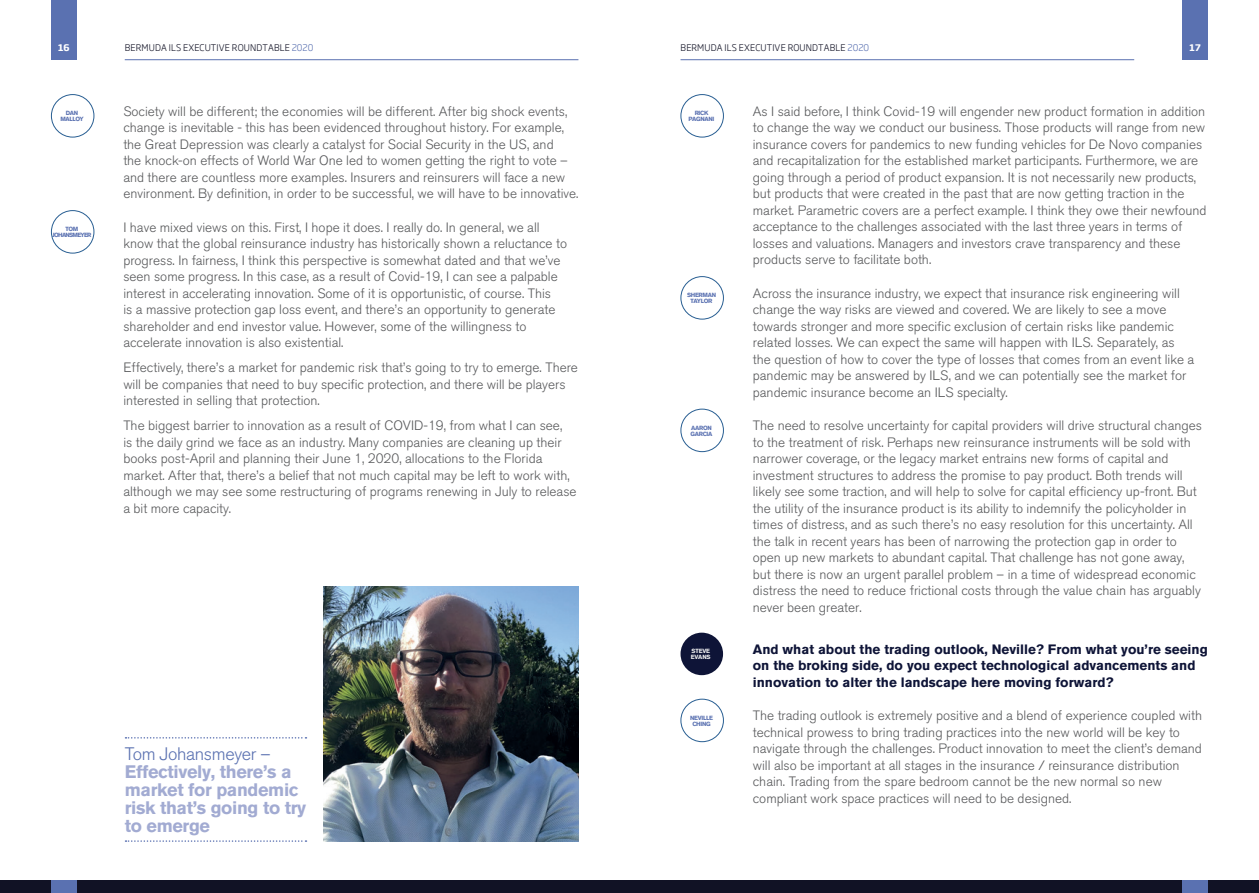
<style>
.page{position:relative;width:1259px;height:893px;background:#fff}
.page>*{position:absolute;margin:0;border:0;box-sizing:border-box;transform-origin:0 0}
.t1{font:700 18px/18px "Akzidenz Grotesk BQ";letter-spacing:-.02em;color:#a2abd2}
.t2{font:300 18px "Akzidenz Grotesk BQ";letter-spacing:-.02em;color:#5a71b1}
.t3{font:300 13.5px/16.5px "Akzidenz Grotesk BQ";color:#57585a}
.t4{font:700 13.5px/16.5px "Akzidenz Grotesk BQ";color:#0e1437}
.t5{font:300 9px "Soho Gothic Pro";letter-spacing:.015em;color:#111225}
.t6{font:700 9px "Soho Gothic Pro";color:#fff}
.t7{font:700 6px/6px "Akzidenz Grotesk BQ";letter-spacing:-.05em;color:#5a71b1;text-align:center}
.t8{font:700 6px/6px "Akzidenz Grotesk BQ";letter-spacing:-.12em;color:#5a71b1;text-align:center}
.t9{font:700 6px/6px "Akzidenz Grotesk BQ";letter-spacing:-.02em;color:#eeeeef}
.s1{color:#5a71b1}
</style>
<div class="page">
<hr style="left:125px;top:59px;width:453px;height:1px;background:#5a71b1">
<hr style="left:680px;top:59px;width:454px;height:1px;background:#5a71b1">
<div style="left:51px;top:0;width:26px;height:60px;background:#5a71b1"></div>
<div style="left:1182px;top:0;width:26px;height:60px;background:#5a71b1"></div>
<div style="left:629px;top:880px;width:630px;height:13px;background:#111225"></div>
<div style="left:0;top:880px;width:629px;height:13px;background:#111225"></div>
<div style="left:51px;top:880px;width:26px;height:13px;background:#5a71b1"></div>
<div style="left:1182px;top:880px;width:26px;height:13px;background:#5a71b1"></div>
<div style="left:51px;top:94px;width:43px;height:43px;border:1px solid #285e92;border-radius:50%"></div>
<div style="left:51px;top:210px;width:43px;height:43px;border:1px solid #285e92;border-radius:50%"></div>
<div style="left:680px;top:94px;width:44px;height:43px;border:1px solid #285e92;border-radius:50%"></div>
<div style="left:680px;top:276px;width:44px;height:43px;border:1px solid #285e92;border-radius:50%"></div>
<div style="left:680px;top:409px;width:44px;height:43px;border:1px solid #285e92;border-radius:50%"></div>
<div style="left:680px;top:633px;width:43px;height:42px;background:#0e1437;border-radius:50%"></div>
<div style="left:680px;top:699px;width:44px;height:43px;border:1px solid #285e92;border-radius:50%"></div>
<svg style="left:125px;top:737px;width:181px;height:2px"></svg>
<svg style="left:125px;top:840px;width:181px;height:2px"></svg>
<img style="left:323px;top:587px;width:255px;height:255px">
<p class="t6" style="left:58px;top:41px;width:13px">16</p>
<p class="t5" style="left:125px;top:41px;width:190px">BERMUDA ILS EXECUTIVE ROUNDTABLE <span class="s1">2020</span></p>
<p class="t5" style="left:680px;top:41px;width:190px">BERMUDA ILS EXECUTIVE ROUNDTABLE <span class="s1">2020</span></p>
<p class="t6" style="left:1189px;top:41px;width:13px">17</p>
<p class="t7" style="left:60px;top:110px;width:25px">DAN<br>MALLOY</p>
<p class="t8" style="left:53px;top:226px;width:40px">TOM<br>JOHANSMEYER</p>
<p class="t3" style="left:123px;top:103px;width:457px">Society will be different; the economies will be different. After big shock events, change is inevitable - this has been evidenced throughout history. For example, the Great Depression was clearly a catalyst for Social Security in the US, and<br>the knock-on effects of World War One led to women getting the right to vote – and there are countless more examples. Insurers and reinsurers will face a new environment. By definition, in order to be successful, we will have to be innovative.</p>
<p class="t3" style="left:123px;top:219px;width:445px">I have mixed views on this. First, I hope it does. I really do. In general, we all know that the global reinsurance industry has historically shown a reluctance to progress. In fairness, I think this perspective is somewhat dated and that we’ve seen some progress. In this case, as a result of Covid-19, I can see a palpable interest in accelerating innovation. Some of it is opportunistic, of course. This<br>is a massive protection gap loss event, and there’s an opportunity to generate shareholder and end investor value. However, some of the willingness to accelerate innovation is also existential.</p>
<p class="t3" style="left:123px;top:360px;width:456px">Effectively, there’s a market for pandemic risk that’s going to try to emerge. There will be companies that need to buy specific protection, and there will be players interested in selling that protection.</p>
<p class="t3" style="left:123px;top:418px;width:455px">The biggest barrier to innovation as a result of COVID-19, from what I can see,<br>is the daily grind we face as an industry. Many companies are cleaning up their books post-April and planning their June 1, 2020, allocations to the Florida market. After that, there’s a belief that not much capital may be left to work with, although we may see some restructuring of programs renewing in July to release a bit more capacity.</p>
<h1 class="t2" style="left:125px;top:743px;width:147px">Tom Johansmeyer –</h1>
<h1 class="t1" style="left:125px;top:763px;width:183px">Effectively, there’s a market for pandemic risk that’s going to try to emerge</h1>
<p class="t7" style="left:688px;top:110px;width:27px">RICK<br>PAGNANI</p>
<p class="t7" style="left:687px;top:292px;width:31px">SHERMAN<br>TAYLOR</p>
<p class="t7" style="left:690px;top:424px;width:23px;text-align:left">AARON<br>GARCIA</p>
<p class="t9" style="left:691px;top:648px;width:21px">STEVE<br>EVANS</p>
<p class="t7" style="left:690px;top:714px;width:24px">NEVILLE<br>CHING</p>
<p class="t3" style="left:753px;top:103px;width:455px">As I said before, I think Covid-19 will engender new product formation in addition to change the way we conduct our business. Those products will range from new insurance covers for pandemics to new funding vehicles for De Novo companies and recapitalization for the established market participants. Furthermore, we are going through a period of product expansion. It is not necessarily new products, but products that were created in the past that are now getting traction in the market. Parametric covers are a perfect example. I think they owe their newfound acceptance to the challenges associated with the last three years in terms of losses and valuations. Managers and investors crave transparency and these products serve to facilitate both.</p>
<p class="t3" style="left:753px;top:285px;width:443px">Across the insurance industry, we expect that insurance risk engineering will change the way risks are viewed and covered. We are likely to see a move towards stronger and more specific exclusion of certain risks like pandemic related losses. We can expect the same will happen with ILS. Separately, as the question of how to cover the type of losses that comes from an event like a pandemic may be answered by ILS, and we can potentially see the market for pandemic insurance become an ILS specialty.</p>
<p class="t3" style="left:753px;top:418px;width:451px">The need to resolve uncertainty for capital providers will drive structural changes to the treatment of risk. Perhaps new reinsurance instruments will be sold with narrower coverage, or the legacy market entrains new forms of capital and investment structures to address the promise to pay product. Both trends will likely see some traction, and will help to solve for capital efficiency up-front. But the utility of the insurance product is its ability to indemnify the policyholder in times of distress, and as such there’s no easy resolution for this uncertainty. All the talk in recent years has been of narrowing the protection gap in order to open up new markets to abundant capital. That challenge has not gone away, but there is now an urgent parallel problem – in a time of widespread economic distress the need to reduce frictional costs through the value chain has arguably never been greater.</p>
<p class="t4" style="left:753px;top:641px;width:456px">And what about the trading outlook, Neville? From what you’re seeing on the broking side, do you expect technological advancements and innovation to alter the landscape here moving forward?</p>
<p class="t3" style="left:753px;top:708px;width:451px">The trading outlook is extremely positive and a blend of experience coupled with technical prowess to bring trading practices into the new world will be key to navigate through the challenges. Product innovation to meet the client’s demand will also be important at all stages in the insurance / reinsurance distribution chain. Trading from the spare bedroom cannot be the new normal so new compliant work space practices will need to be designed.</p>
</div>
